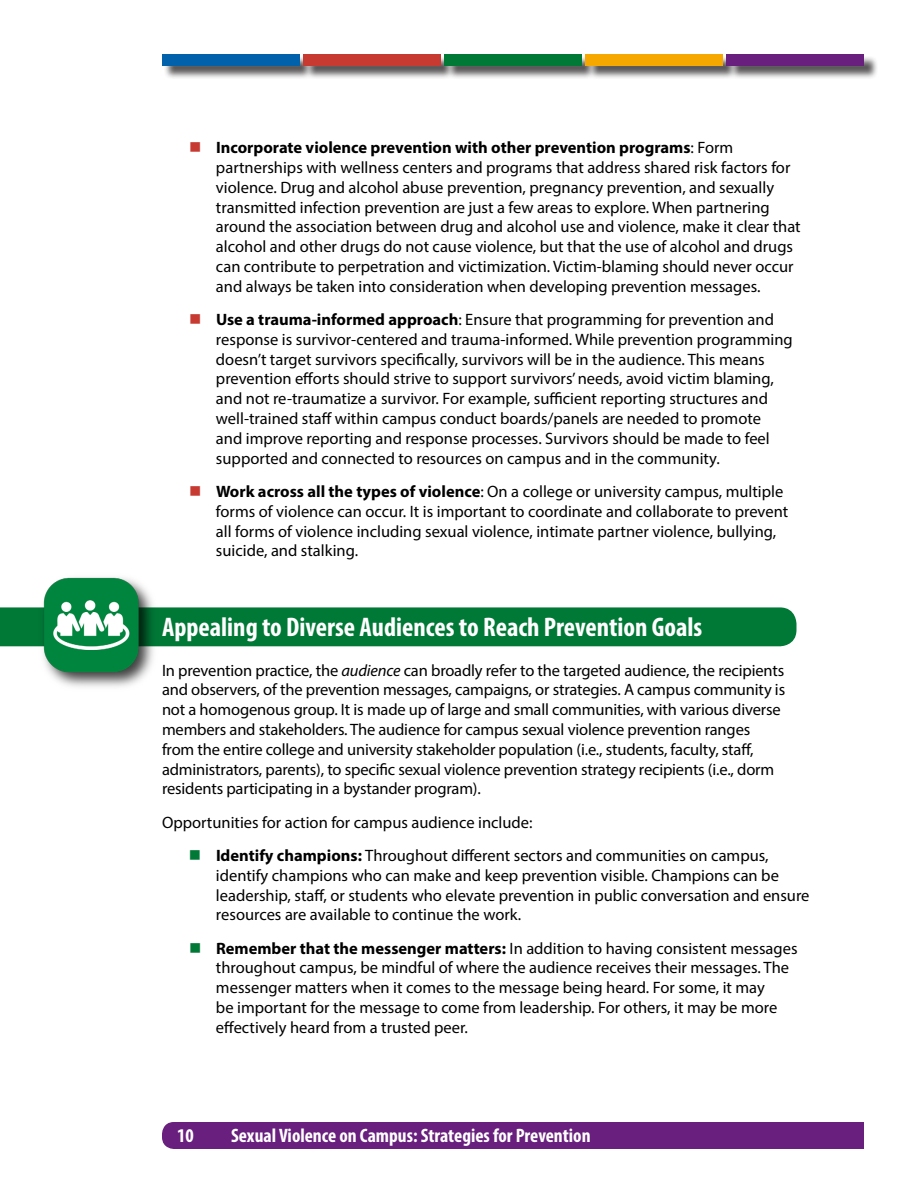
<style>
.page{position:relative;width:918px;height:1188px;background:#fff}
.page>*{position:absolute;margin:0;border:0;box-sizing:border-box;transform-origin:0 0}
.Subheadings{font:700 condensed 27px "Myriad Pro";color:#fff}
.t1{font:700 condensed 19.5px "Myriad Pro";color:#fff}
.List_Paragraph_Bulle{font:16.5px/19.8px "Myriad Pro";color:#000}
.s1{color:#c73a32}
.s2{font-weight:700}
.s3{font-style:italic}
.s4{color:#007836}
</style>
<div class="page">
<div style="left:162px;top:1122px;width:702px;height:27px;background:#681f7d"></div>
<div style="left:164px;top:56px;width:714px;height:24px;background:#231f20;opacity:.75"></div>
<div style="left:162px;top:54px;width:137px;height:12px;background:#0161aa"></div>
<div style="left:303px;top:54px;width:137px;height:12px;background:#c73a32"></div>
<div style="left:444px;top:54px;width:138px;height:12px;background:#007836"></div>
<div style="left:586px;top:54px;width:137px;height:12px;background:#f6a800"></div>
<div style="left:727px;top:54px;width:137px;height:12px;background:#681f7d"></div>
<div style="left:0;top:607px;width:797px;height:39px;background:#007836"></div>
<img style="left:32px;top:577px;width:136px;height:110px">
<p class="List_Paragraph_Bulle" style="left:216px;top:137px;width:586px;text-indent:-27px"><span class="s1">■</span> <span class="s2">Incorporate violence prevention with other prevention programs</span>: Form partnerships with wellness centers and programs that address shared risk factors for violence. Drug and alcohol abuse prevention, pregnancy prevention, and sexually transmitted infection prevention are just a few areas to explore. When partnering around the association between drug and alcohol use and violence, make it clear that alcohol and other drugs do not cause violence, but that the use of alcohol and drugs can contribute to perpetration and victimization. Victim-blaming should never occur and always be taken into consideration when developing prevention messages.</p>
<p class="List_Paragraph_Bulle" style="left:216px;top:309px;width:578px;text-indent:-27px"><span class="s1">■</span> <span class="s2">Use a trauma-informed approach</span>: Ensure that programming for prevention and response is survivor-centered and trauma-informed. While prevention programming doesn’t target survivors specifically, survivors will be in the audience. This means prevention efforts should strive to support survivors’ needs, avoid victim blaming, and not re-traumatize a survivor. For example, sufficient reporting structures and well-trained staff within campus conduct boards/panels are needed to promote<br>and improve reporting and response processes. Survivors should be made to feel supported and connected to resources on campus and in the community.</p>
<p class="List_Paragraph_Bulle" style="left:216px;top:481px;width:574px;text-indent:-27px"><span class="s1">■</span> <span class="s2">Work across all the types of violence</span>: On a college or university campus, multiple forms of violence can occur. It is important to coordinate and collaborate to prevent all forms of violence including sexual violence, intimate partner violence, bullying, suicide, and stalking.</p>
<p class="Subheadings" style="left:162px;top:610px;width:542px">Appealing to Diverse Audiences to Reach Prevention Goals</p>
<p class="List_Paragraph_Bulle" style="left:162px;top:660px;width:625px">In prevention practice, the <span class="s3">audience</span> can broadly refer to the targeted audience, the recipients and observers, of the prevention messages, campaigns, or strategies. A campus community is not a homogenous group. It is made up of large and small communities, with various diverse members and stakeholders. The audience for campus sexual violence prevention ranges from the entire college and university stakeholder population (i.e., students, faculty, staff, administrators, parents), to specific sexual violence prevention strategy recipients (i.e., dorm residents participating in a bystander program).</p>
<p class="List_Paragraph_Bulle" style="left:162px;top:812px;width:372px">Opportunities for action for campus audience include:</p>
<p class="List_Paragraph_Bulle" style="left:216px;top:845px;width:595px;text-indent:-27px"><span class="s4">■</span> <span class="s2">Identify champions:</span> Throughout different sectors and communities on campus, identify champions who can make and keep prevention visible. Champions can be leadership, staff, or students who elevate prevention in public conversation and ensure resources are available to continue the work.</p>
<p class="List_Paragraph_Bulle" style="left:216px;top:938px;width:583px;text-indent:-27px"><span class="s4">■</span> <span class="s2">Remember that the messenger matters:</span> In addition to having consistent messages throughout campus, be mindful of where the audience receives their messages. The messenger matters when it comes to the message being heard. For some, it may<br>be important for the message to come from leadership. For others, it may be more effectively heard from a trusted peer.</p>
<p class="t1" style="left:177px;top:1123px;width:18px">10</p>
<p class="t1" style="left:231px;top:1123px;width:361px">Sexual Violence on Campus: Strategies for Prevention</p>
</div>
